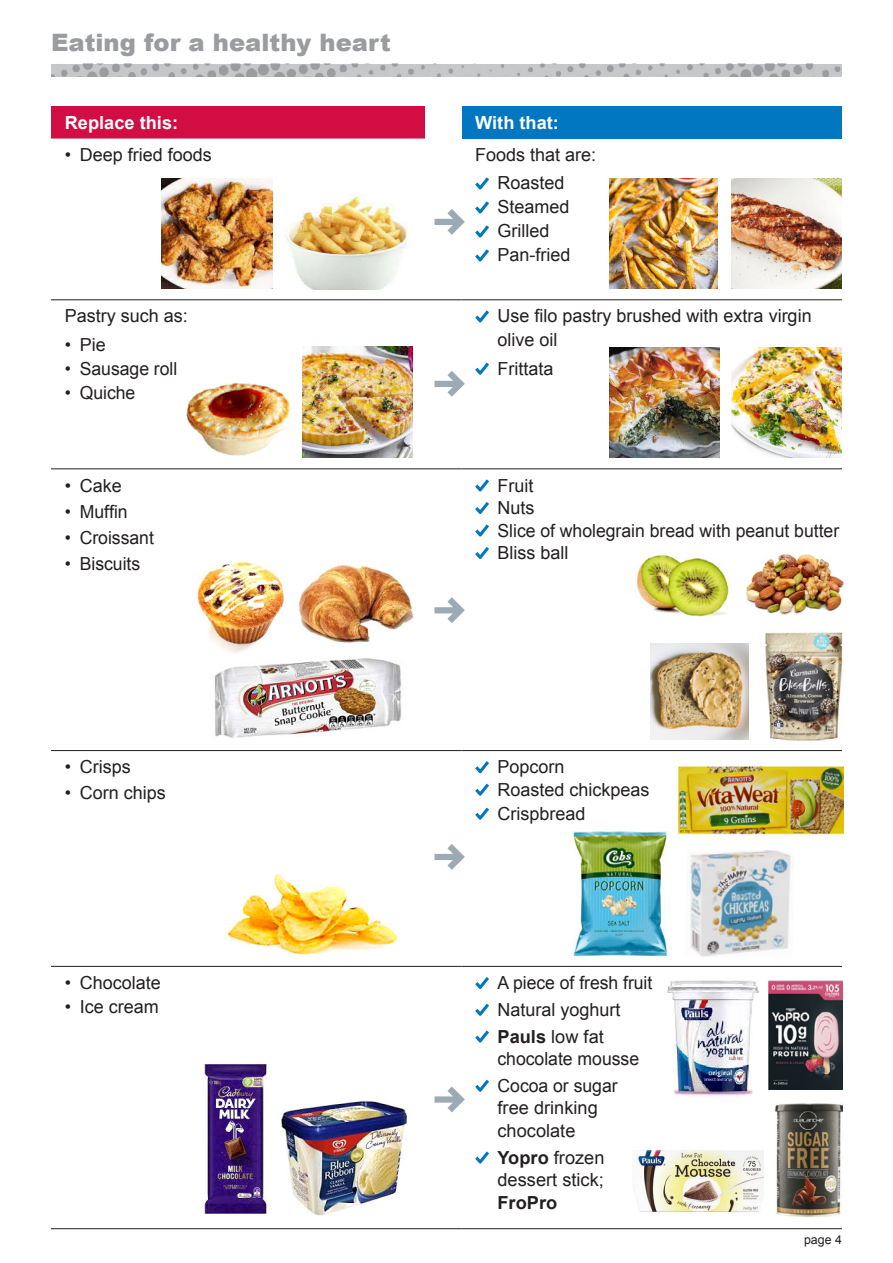
<style>
.page{position:relative;width:893px;height:1263px;background:#fff}
.page>*{position:absolute;margin:0;border:0;box-sizing:border-box;transform-origin:0 0}
.t1{font:900 24px "Arial";color:#9a9c9f}
.t2{font:18px/22.5px "Arial";color:#231f20}
.t3{font:700 18px "Arial";color:#fff}
.t4{font:12.3px "Arial";color:#231f20}
.s1{font-weight:700}
</style>
<div class="page">
<img style="left:51px;top:64px;width:791px;height:13px">
<div style="left:51px;top:106px;width:410px;height:33px;background:#d20d44"></div>
<div style="left:461px;top:106px;width:381px;height:33px;background:#0077c0"></div>
<svg style="left:51px;top:178px;width:410px;height:1036px"></svg>
<hr style="left:51px;top:300px;width:410px;height:1px;background:#231f20">
<hr style="left:461px;top:300px;width:381px;height:1px;background:#231f20">
<hr style="left:51px;top:469px;width:410px;height:1px;background:#231f20">
<hr style="left:461px;top:469px;width:381px;height:1px;background:#231f20">
<hr style="left:51px;top:750px;width:410px;height:1px;background:#231f20">
<hr style="left:461px;top:750px;width:381px;height:1px;background:#231f20">
<hr style="left:51px;top:966px;width:410px;height:1px;background:#231f20">
<hr style="left:461px;top:966px;width:381px;height:1px;background:#231f20">
<hr style="left:51px;top:1228px;width:410px;height:1px;background:#231f20">
<hr style="left:461px;top:1228px;width:381px;height:1px;background:#231f20">
<hr style="left:461px;top:106px;width:1px;height:33px;background:#fff">
<svg style="left:475px;top:177px;width:14px;height:12px"></svg>
<svg style="left:475px;top:201px;width:14px;height:12px"></svg>
<svg style="left:475px;top:225px;width:14px;height:12px"></svg>
<svg style="left:475px;top:249px;width:14px;height:12px"></svg>
<svg style="left:475px;top:310px;width:14px;height:12px"></svg>
<svg style="left:475px;top:363px;width:14px;height:12px"></svg>
<svg style="left:475px;top:479px;width:14px;height:12px"></svg>
<svg style="left:475px;top:502px;width:14px;height:12px"></svg>
<svg style="left:475px;top:524px;width:14px;height:12px"></svg>
<svg style="left:475px;top:547px;width:14px;height:12px"></svg>
<svg style="left:475px;top:761px;width:14px;height:12px"></svg>
<svg style="left:475px;top:783px;width:14px;height:13px"></svg>
<svg style="left:475px;top:807px;width:14px;height:13px"></svg>
<svg style="left:475px;top:977px;width:14px;height:12px"></svg>
<svg style="left:475px;top:1004px;width:14px;height:12px"></svg>
<svg style="left:475px;top:1030px;width:14px;height:12px"></svg>
<svg style="left:475px;top:1080px;width:14px;height:12px"></svg>
<svg style="left:475px;top:1151px;width:14px;height:12px"></svg>
<div style="left:425px;top:105px;width:36px;height:34px;background:#fff"></div>
<svg style="left:434px;top:209px;width:31px;height:26px"></svg>
<svg style="left:434px;top:1086px;width:31px;height:26px"></svg>
<svg style="left:434px;top:844px;width:31px;height:26px"></svg>
<svg style="left:434px;top:371px;width:31px;height:26px"></svg>
<img style="left:162px;top:179px;width:110px;height:110px">
<img style="left:277px;top:195px;width:157px;height:94px">
<img style="left:609px;top:179px;width:109px;height:110px">
<img style="left:609px;top:348px;width:111px;height:110px">
<img style="left:732px;top:348px;width:110px;height:110px">
<img style="left:302px;top:347px;width:110px;height:110px">
<img style="left:185px;top:382px;width:107px;height:74px">
<img style="left:189px;top:556px;width:109px;height:101px">
<img style="left:286px;top:557px;width:132px;height:92px">
<img style="left:213px;top:656px;width:190px;height:87px">
<img style="left:636px;top:554px;width:93px;height:63px">
<img style="left:746px;top:554px;width:98px;height:61px">
<img style="left:732px;top:179px;width:110px;height:110px">
<img style="left:650px;top:643px;width:99px;height:97px">
<img style="left:765px;top:632px;width:78px;height:109px">
<svg style="left:434px;top:597px;width:31px;height:26px"></svg>
<img style="left:225px;top:857px;width:174px;height:106px">
<img style="left:573px;top:832px;width:95px;height:123px">
<img style="left:667px;top:980px;width:92px;height:116px">
<img style="left:769px;top:980px;width:74px;height:109px">
<img style="left:634px;top:1146px;width:129px;height:67px">
<img style="left:775px;top:1103px;width:68px;height:114px">
<img style="left:200px;top:1064px;width:70px;height:149px">
<img style="left:281px;top:1095px;width:126px;height:121px">
<img style="left:689px;top:850px;width:102px;height:107px">
<img style="left:679px;top:766px;width:164px;height:69px">
<h1 class="t1" style="left:51px;top:29px;width:341px">Eating for a healthy heart</h1>
<p class="t3" style="left:65px;top:113px;width:115px">Replace this:</p>
<p class="t3" style="left:475px;top:113px;width:85px">With that:</p>
<p class="t2" style="left:65px;top:144px;width:148px">• Deep fried foods</p>
<p class="t2" style="left:475px;top:144px;width:123px">Foods that are:</p>
<p class="t2" style="left:497px;top:172px;width:69px">Roasted</p>
<p class="t2" style="left:497px;top:196px;width:74px">Steamed</p>
<p class="t2" style="left:497px;top:220px;width:54px">Grilled</p>
<p class="t2" style="left:497px;top:244px;width:75px">Pan-fried</p>
<p class="t2" style="left:65px;top:305px;width:125px">Pastry such as:</p>
<p class="t2" style="left:65px;top:333px;width:42px">• Pie</p>
<p class="t2" style="left:65px;top:357px;width:114px">• Sausage roll</p>
<p class="t2" style="left:65px;top:381px;width:72px">• Quiche</p>
<p class="t2" style="left:65px;top:474px;width:58px">• Cake</p>
<p class="t2" style="left:65px;top:500px;width:64px">• Muffin</p>
<p class="t2" style="left:65px;top:526px;width:91px">• Croissant</p>
<p class="t2" style="left:65px;top:552px;width:77px">• Biscuits</p>
<p class="t2" style="left:65px;top:756px;width:67px">• Crisps</p>
<p class="t2" style="left:65px;top:782px;width:102px">• Corn chips</p>
<p class="t2" style="left:65px;top:972px;width:97px">• Chocolate</p>
<p class="t2" style="left:65px;top:996px;width:95px">• Ice cream</p>
<p class="t2" style="left:497px;top:304px;width:316px;line-height:24px">Use filo pastry brushed with extra virgin olive oil</p>
<p class="t2" style="left:497px;top:357px;width:58px">Frittata</p>
<p class="t2" style="left:497px;top:474px;width:37px">Fruit</p>
<p class="t2" style="left:497px;top:497px;width:39px">Nuts</p>
<p class="t2" style="left:497px;top:519px;width:343px">Slice of wholegrain bread with peanut butter</p>
<p class="t2" style="left:497px;top:542px;width:73px">Bliss ball</p>
<p class="t2" style="left:497px;top:756px;width:69px">Popcorn</p>
<p class="t2" style="left:497px;top:778px;width:154px">Roasted chickpeas</p>
<p class="t2" style="left:497px;top:802px;width:90px">Crispbread</p>
<p class="t2" style="left:497px;top:972px;width:156px">A piece of fresh fruit</p>
<p class="t2" style="left:497px;top:998px;width:125px">Natural yoghurt</p>
<p class="t2" style="left:497px;top:1025px;width:143px"><span class="s1">Pauls</span> low fat chocolate mousse</p>
<p class="t2" style="left:497px;top:1074px;width:122px">Cocoa or sugar free drinking chocolate</p>
<p class="t2" style="left:497px;top:1146px;width:108px;text-align:justify"><span class="s1">Yopro</span> frozen dessert stick; <span class="s1">FroPro</span></p>
<p class="t4" style="left:804px;top:1232px;width:39px">page 4</p>
</div>
